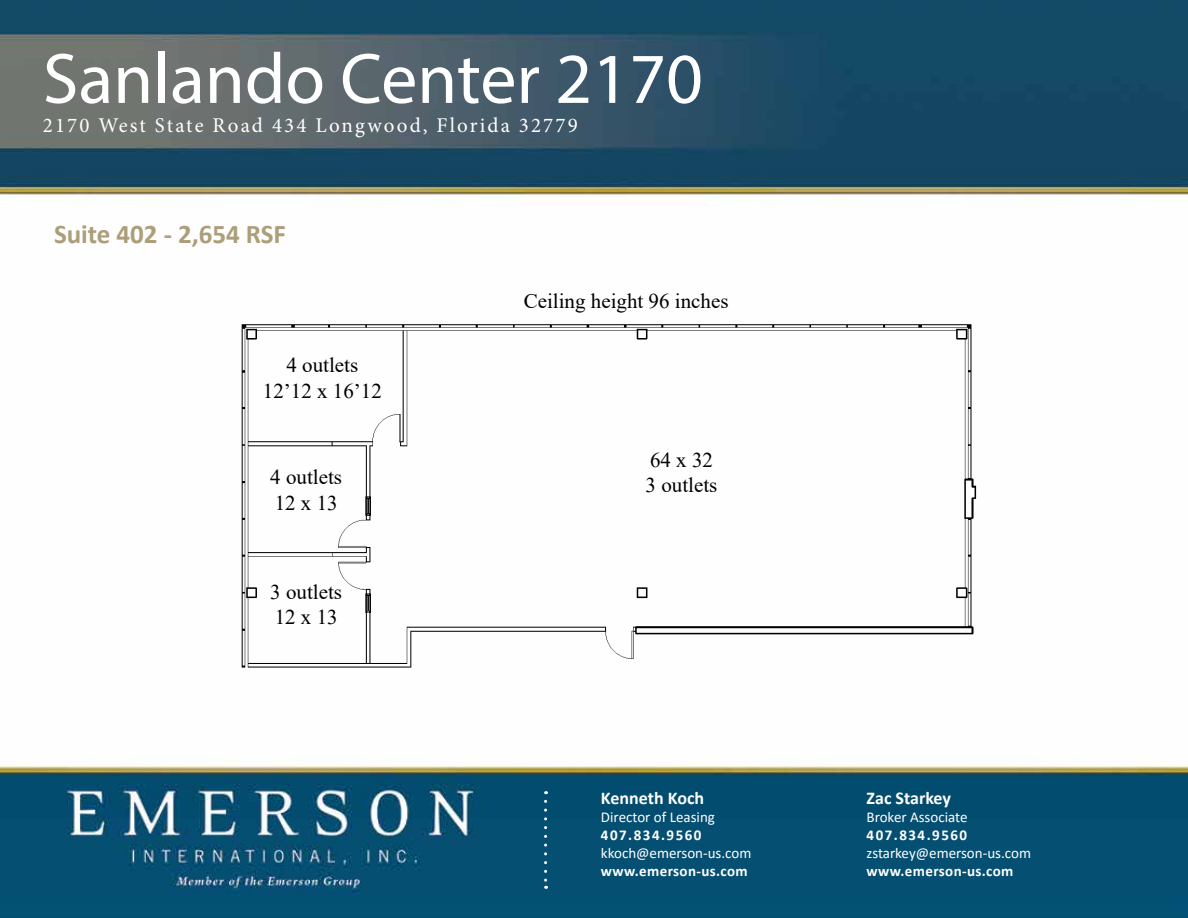
<style>
.page{position:relative;width:1188px;height:918px;background:#fff}
.page>*{position:absolute;margin:0;border:0;box-sizing:border-box;transform-origin:0 0}
.t1{font:72px "Myriad Pro";color:#fff}
.t2{font:700 27px "Calibri";color:#ab9e78}
.t3{font:21px/25.2px "Times New Roman";color:#000}
.t4{font:21px "Minion Pro";letter-spacing:.1em;color:#fff}
.t5{font:700 18px "Calibri";color:#fff}
.t6{font:15px "Calibri";color:#fff}
.t7{font:700 15px "Calibri";letter-spacing:.03em;color:#fff}
.t8{font:700 15px "Calibri";letter-spacing:.1em;color:#fff}
</style>
<div class="page">
<img style="left:0;top:0;width:1188px;height:918px">
<img style="left:214px;top:270px;width:825px;height:439px">
<svg style="left:544px;top:801px;width:3px;height:88px"></svg>
<h1 class="t1" style="left:43px;top:34px;width:662px">Sanlando Center 2170</h1>
<p class="t4" style="left:43px;top:112px;width:536px">2170 West State Road 434 Longwood, Florida 32779</p>
<p class="t2" style="left:54px;top:215px;width:234px">Suite 402 - 2,654 RSF</p>
<p class="t3" style="left:263px;top:352px;width:120px;text-align:center">4 outlets<br>12’12 x 16’12</p>
<p class="t3" style="left:270px;top:464px;width:73px">4 outlets<br>12 x 13</p>
<p class="t3" style="left:270px;top:579px;width:73px">3 outlets<br>12 x 13</p>
<p class="t3" style="left:524px;top:288px;width:206px">Ceiling height 96 inches</p>
<p class="t3" style="left:646px;top:446px;width:73px">64 x 32<br>3 outlets</p>
<p class="t5" style="left:601px;top:785px;width:105px">Kenneth Koch</p>
<p class="t6" style="left:601px;top:806px;width:115px">Director of Leasing</p>
<p class="t8" style="left:601px;top:824px;width:102px">407.834.9560</p>
<p class="t6" style="left:601px;top:842px;width:152px">kkoch@emerson-us.com</p>
<p class="t7" style="left:601px;top:860px;width:148px">www.emerson-us.com</p>
<p class="t5" style="left:867px;top:785px;width:86px">Zac Starkey</p>
<p class="t6" style="left:867px;top:806px;width:102px">Broker Associate</p>
<p class="t8" style="left:867px;top:824px;width:102px">407.834.9560</p>
<p class="t6" style="left:867px;top:842px;width:166px">zstarkey@emerson-us.com</p>
<p class="t7" style="left:867px;top:860px;width:148px">www.emerson-us.com</p>
</div>
